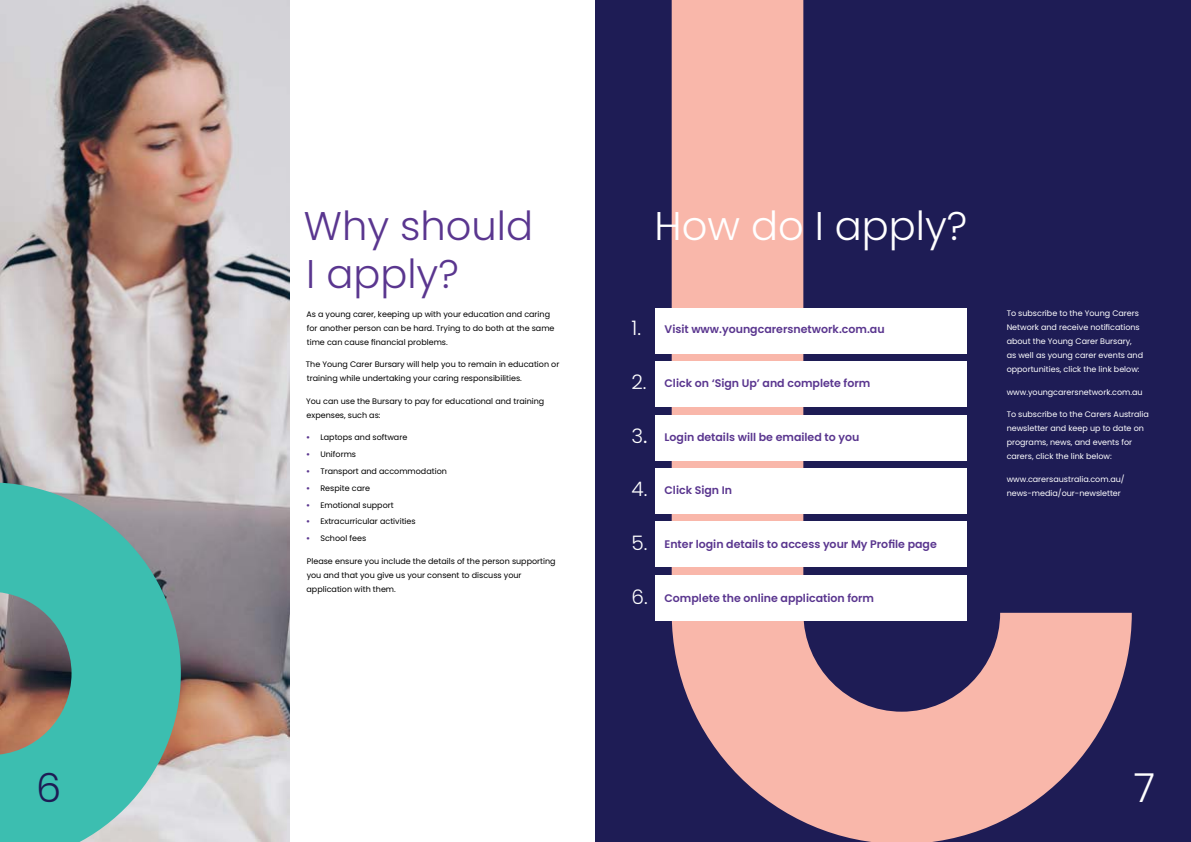
<style>
.page{position:relative;width:1191px;height:842px;background:#fff}
.page>*{position:absolute;margin:0;border:0;box-sizing:border-box;transform-origin:0 0}
.t1{font:300 40px/48px "Poppins";color:#5a368f}
.t2{font:300 40px "Poppins";color:#fff}
.t3{font:300 40px "Poppins";color:#1e1c55}
.t4{font:600 11px "Poppins";color:#5a368f}
.t5{font:8px/14px "Poppins";color:#000}
.t6{font:8px/14px "Poppins";color:#fff}
.s1{font-weight:700;color:#5a368f}
.s2{font-weight:300;font-size:20px;color:#fff}
.s3{font-weight:300;font-size:24px;color:#fff}
</style>
<div class="page">
<img style="left:0;top:0;width:289px;height:842px">
<svg style="left:0;top:482px;width:181px;height:360px;background:#5daea4"></svg>
<div style="left:595px;top:0;width:596px;height:842px;background:#1e1c55"></div>
<svg style="left:671px;top:0;width:460px;height:842px"></svg>
<div style="left:654px;top:308px;width:312px;height:45px;background:#fff"></div>
<div style="left:654px;top:361px;width:312px;height:46px;background:#fff"></div>
<div style="left:654px;top:415px;width:312px;height:46px;background:#fff"></div>
<div style="left:654px;top:469px;width:312px;height:45px;background:#fff"></div>
<div style="left:654px;top:522px;width:312px;height:45px;background:#fff"></div>
<div style="left:654px;top:575px;width:312px;height:45px;background:#fff"></div>
<h1 class="t1" style="left:304px;top:203px;width:231px">Why should<br>I apply?</h1>
<p class="t5" style="left:306px;top:307px;width:250px">As a young carer, keeping up with your education and caring for another person can be hard. Trying to do both at the same time can cause financial problems.</p>
<p class="t5" style="left:306px;top:357px;width:255px">The Young Carer Bursary will help you to remain in education or training while undertaking your caring responsibilities.</p>
<p class="t5" style="left:306px;top:394px;width:240px">You can use the Bursary to pay for educational and training expenses, such as:</p>
<p class="t5" style="left:306px;top:430px;width:103px"><span class="s1">•</span> Laptops and software</p>
<p class="t5" style="left:306px;top:447px;width:51px"><span class="s1">•</span> Uniforms</p>
<p class="t5" style="left:306px;top:464px;width:142px"><span class="s1">•</span> Transport and accommodation</p>
<p class="t5" style="left:306px;top:481px;width:65px"><span class="s1">•</span> Respite care</p>
<p class="t5" style="left:306px;top:498px;width:89px"><span class="s1">•</span> Emotional support</p>
<p class="t5" style="left:306px;top:515px;width:111px"><span class="s1">•</span> Extracurricular activities</p>
<p class="t5" style="left:306px;top:531px;width:61px"><span class="s1">•</span> School fees</p>
<p class="t5" style="left:306px;top:554px;width:250px">Please ensure you include the details of the person supporting you and that you give us your consent to discuss your application with them.</p>
<h1 class="t2" style="left:654px;top:203px;width:314px">How do I apply?</h1>
<h2 class="t4" style="left:631px;top:323px;width:255px"><span class="s2">1.</span> Visit www.youngcarersnetwork.com.au</h2>
<h2 class="t4" style="left:631px;top:377px;width:240px"><span class="s2">2.</span> Click on ‘Sign Up’ and complete form</h2>
<h2 class="t4" style="left:631px;top:430px;width:229px"><span class="s2">3</span><span class="s3">.</span> Login details will be emailed to you</h2>
<h2 class="t4" style="left:631px;top:484px;width:102px"><span class="s2">4.</span> Click Sign In</h2>
<h2 class="t4" style="left:631px;top:538px;width:307px"><span class="s2">5.</span> Enter login details to access your My Profile page</h2>
<h2 class="t4" style="left:631px;top:591px;width:244px"><span class="s2">6.</span> Complete the online application form</h2>
<p class="t6" style="left:1006px;top:306px;width:138px">To subscribe to the Young Carers Network and receive notifications about the Young Carer Bursary, as well as young carer events and opportunities, click the link below:</p>
<p class="t6" style="left:1006px;top:385px;width:137px">www.youngcarersnetwork.com.au</p>
<p class="t6" style="left:1006px;top:407px;width:144px">To subscribe to the Carers Australia newsletter and keep up to date on programs, news, and events for carers, click the link below:</p>
<p class="t6" style="left:1006px;top:472px;width:119px">www.carersaustralia.com.au/ news-media/our-newsletter</p>
<h1 class="t3" style="left:36px;top:764px;width:27px">6</h1>
<h1 class="t2" style="left:1133px;top:764px;width:23px">7</h1>
</div>
